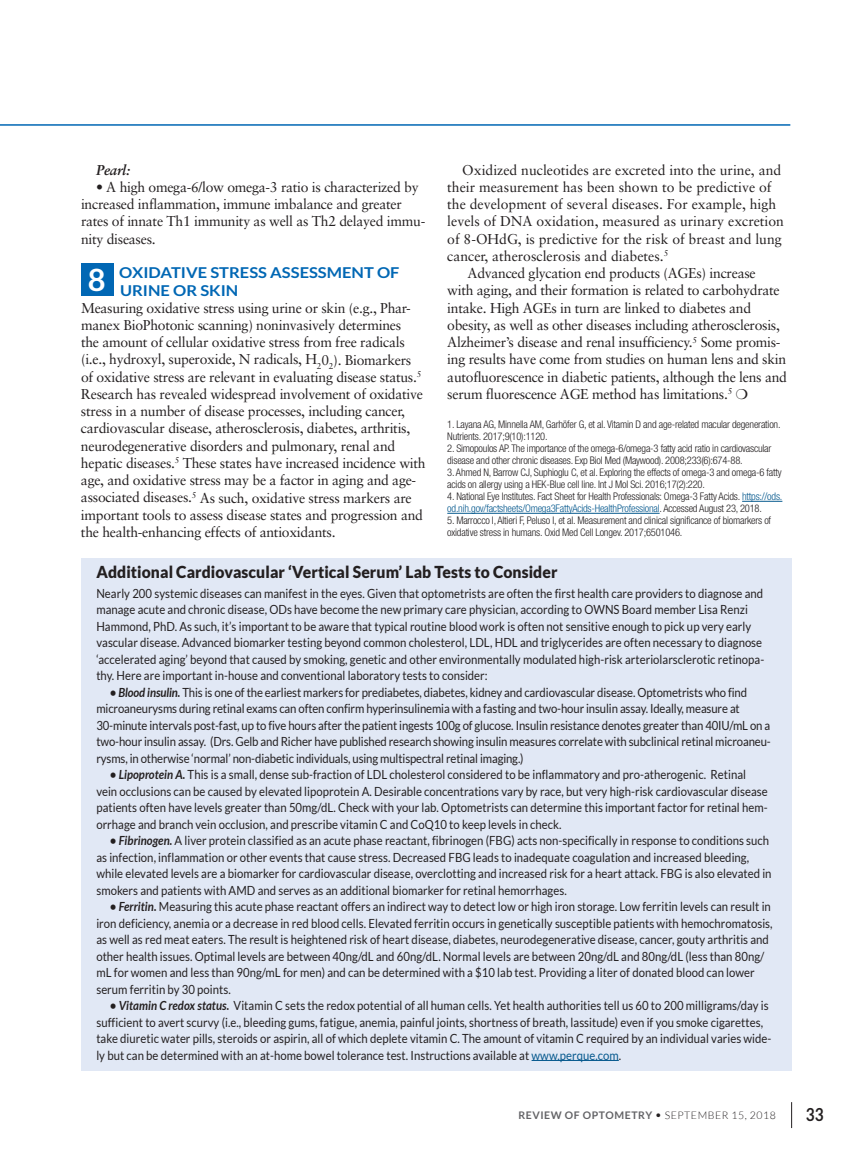
<style>
.page{position:relative;width:864px;height:1161px;background:#fff}
.page>*{position:absolute;margin:0;border:0;box-sizing:border-box;transform-origin:0 0}
.t1{font:700 18px "Lato";color:#231f20;scale:.85 1}
.t2{font:900 16.5px "Lato";letter-spacing:.005em;color:#231f20;scale:.95 1}
.t3{font:700 15px/17.2px "Lato";color:#0167b4;scale:1.1 1}
.t4{font:14.25px/17.2px "Sabon";letter-spacing:-.02em;color:#231f20}
.t5{font:14.25px "Sabon";color:#231f20}
.t6{font:italic 700 14.25px "Sabon";letter-spacing:-.02em;color:#231f20}
.t7{font:12.6px/16.5px "Lato";letter-spacing:.005em;color:#231f20;scale:.9 1}
.t8{font:300 condensed 10.5px/12px "Helvetica Neue";letter-spacing:-.02em;color:#231f20}
.t9{font:700 10.5px "Lato";letter-spacing:.05em;color:#636366}
.s1{font-size:30.75px;color:#fff}
.s2{color:#06598e}
.s3{font-weight:700;font-style:italic}
.s4{font-family:"Helvetica Neue";font-stretch:condensed;color:#231f20}
.s5{font-weight:300;color:#231f20}
</style>
<div class="page">
<svg style="left:791px;top:1102px;width:1px;height:26px"></svg>
<div style="left:81px;top:263px;width:32px;height:33px;background:#0167b4"></div>
<hr style="left:742px;top:501px;width:40px;height:1px;background:#06598e">
<hr style="left:447px;top:513px;width:213px;height:1px;background:#06598e">
<div style="left:81px;top:558px;width:710px;height:512px;background:#e1e8f5"></div>
<hr style="left:532px;top:1060px;width:87px;height:1px;background:#06598e">
<hr style="left:0;top:124px;width:790px;height:2px;background:#0167b4">
<p class="t6" style="left:96px;top:164px;width:36px">Pearl:</p>
<p class="t4" style="left:81px;top:180px;width:346px;text-indent:15px">• A high omega-6/low omega-3 ratio is characterized by increased inflammation, immune imbalance and greater rates of innate Th1 immunity as well as Th2 delayed immu&shy;nity diseases.</p>
<p class="t3" style="left:120px;top:264px;width:256px;text-indent:-32px"><span class="s1">8</span> OXIDATIVE STRESS ASSESSMENT OF<br>URINE OR SKIN</p>
<p class="t4" style="left:81px;top:300px;width:346px">Measuring oxidative stress using urine or skin (e.g., Phar&shy;manex BioPhotonic scanning) noninvasively determines<br>the amount of cellular oxidative stress from free radicals (i.e., hydroxyl, superoxide, N radicals, H<sub>2</sub>0<sub>2</sub>). Biomarkers of oxidative stress are relevant in evaluating disease status.<sup>5<br></sup>Research has revealed widespread involvement of oxidative stress in a number of disease processes, including cancer, cardiovascular disease, atherosclerosis, diabetes, arthritis, neurodegenerative disorders and pulmonary, renal and hepatic diseases.<sup>5</sup> These states have increased incidence with age, and oxidative stress may be a factor in aging and age&shy;associated diseases.<sup>5</sup> As such, oxidative stress markers are important tools to assess disease states and progression and the health-enhancing effects of antioxidants.</p>
<p class="t5" style="left:462px;top:164px;width:320px">Oxidized nucleotides are excreted into the urine, and</p>
<p class="t5" style="left:447px;top:181px;width:326px">their measurement has been shown to be predictive of</p>
<p class="t5" style="left:447px;top:199px;width:330px">the development of several diseases. For example, high</p>
<p class="t5" style="left:447px;top:216px;width:338px">levels of DNA oxidation, measured as urinary excretion</p>
<p class="t5" style="left:447px;top:233px;width:336px">of 8-OHdG, is predictive for the risk of breast and lung</p>
<p class="t5" style="left:447px;top:250px;width:223px">cancer, atherosclerosis and diabetes.<sup>5</sup></p>
<p class="t4" style="left:468px;top:266px;width:290px">Advanced glycation end products (AGEs) increase</p>
<p class="t4" style="left:447px;top:283px;width:334px">with aging, and their formation is related to carbohydrate</p>
<p class="t4" style="left:447px;top:300px;width:305px">intake. High AGEs in turn are linked to diabetes and</p>
<p class="t4" style="left:447px;top:318px;width:334px">obesity, as well as other diseases including atherosclerosis,</p>
<p class="t4" style="left:447px;top:335px;width:335px">Alzheimer’s disease and renal insufficiency.<sup>5</sup> Some promis-</p>
<p class="t4" style="left:447px;top:352px;width:340px">ing results have come from studies on human lens and skin</p>
<p class="t4" style="left:447px;top:369px;width:341px">autofluorescence in diabetic patients, although the lens and</p>
<p class="t4" style="left:447px;top:387px;width:302px">serum fluorescence AGE method has limitations.<sup>5</sup> ❍</p>
<p class="t8" style="left:447px;top:419px;width:335px">1. Layana AG, Minnella AM, Garhöfer G, et al. Vitamin D and age-related macular degeneration.<br>Nutrients. 2017;9(10):1120.</p>
<p class="t8" style="left:447px;top:443px;width:326px">2. Simopoulos AP. The importance of the omega-6/omega-3 fatty acid ratio in cardiovascular disease and other chronic diseases. Exp Biol Med (Maywood). 2008;233(6):674-88.</p>
<p class="t8" style="left:447px;top:467px;width:336px">3. Ahmed N, Barrow CJ, Suphioglu C, et al. Exploring the effects of omega-3 and omega-6 fatty acids on allergy using a HEK-Blue cell line. Int J Mol Sci. 2016;17(2):220.</p>
<p class="t8" style="left:447px;top:491px;width:337px">4. National Eye Institutes. Fact Sheet for Health Professionals: Omega-3 Fatty Acids. <span class="s2">https://ods. od.nih.gov/factsheets/Omega3FattyAcids-HealthProfessional</span>. Accessed August 23, 2018.</p>
<p class="t8" style="left:447px;top:515px;width:325px">5. Marrocco I, Altieri F, Peluso I, et al. Measurement and clinical significance of biomarkers of oxidative stress in humans. Oxid Med Cell Longev. 2017;6501046.</p>
<h2 class="t2" style="left:96px;top:562px;width:487px">Additional Cardiovascular ‘Vertical Serum’ Lab Tests to Consider</h2>
<p class="t7" style="left:96px;top:584px;width:744px">Nearly 200 systemic diseases can manifest in the eyes. Given that optometrists are often the first health care providers to diagnose and manage acute and chronic disease, ODs have become the new primary care physician, according to OWNS Board member Lisa Renzi Hammond, PhD. As such, it’s important to be aware that typical routine blood work is often not sensitive enough to pick up very early vascular disease. Advanced biomarker testing beyond common cholesterol, LDL, HDL and triglycerides are often necessary to diagnose ‘accelerated aging’ beyond that caused by smoking, genetic and other environmentally modulated high-risk arteriolarsclerotic retinopa&shy;thy. Here are important in-house and conventional laboratory tests to consider:</p>
<p class="t7" style="left:96px;top:683px;width:751px;text-indent:14px"><span class="s3">• Blood insulin.</span> This is one of the earliest markers for prediabetes, diabetes, kidney and cardiovascular disease. Optometrists who find microaneurysms during retinal exams can often confirm hyperinsulinemia with a fasting and two-hour insulin assay. Ideally, measure at 30-minute intervals post-fast, up to five hours after the patient ingests 100g of glucose. Insulin resistance denotes greater than 40IU/mL on a two-hour insulin assay. (Drs. Gelb and Richer have published research showing insulin measures correlate with subclinical retinal microaneu&shy;rysms, in otherwise ‘normal’ non-diabetic individuals, using multispectral retinal imaging.)</p>
<p class="t7" style="left:96px;top:766px;width:747px;text-indent:14px"><span class="s3">• Lipoprotein A.</span> This is a small, dense sub-fraction of LDL cholesterol considered to be inflammatory and pro-atherogenic. Retinal vein occlusions can be caused by elevated lipoprotein A. Desirable concentrations vary by race, but very high-risk cardiovascular disease patients often have levels greater than 50mg/dL. Check with your lab. Optometrists can determine this important factor for retinal hem&shy;orrhage and branch vein occlusion, and prescribe vitamin C and CoQ10 to keep levels in check.</p>
<p class="t7" style="left:96px;top:832px;width:752px;text-indent:14px"><span class="s3">• Fibrinogen.</span> A liver protein classified as an acute phase reactant, fibrinogen (FBG) acts non-specifically in response to conditions such as infection, inflammation or other events that cause stress. Decreased FBG leads to inadequate coagulation and increased bleeding, while elevated levels are a biomarker for cardiovascular disease, overclotting and increased risk for a heart attack. FBG is also elevated in smokers and patients with AMD and serves as an additional biomarker for retinal hemorrhages.</p>
<p class="t7" style="left:96px;top:898px;width:753px;text-indent:13px"><span class="s3">• Ferritin.</span> Measuring this acute phase reactant offers an indirect way to detect low or high iron storage. Low ferritin levels can result in iron deficiency, anemia or a decrease in red blood cells. Elevated ferritin occurs in genetically susceptible patients with hemochromatosis, as well as red meat eaters. The result is heightened risk of heart disease, diabetes, neurodegenerative disease, cancer, gouty arthritis and other health issues. Optimal levels are between 40ng/dL and 60ng/dL. Normal levels are between 20ng/dL and 80ng/dL (less than 80ng/ mL for women and less than 90ng/mL for men) and can be determined with a $10 lab test. Providing a liter of donated blood can lower serum ferritin by 30 points.</p>
<p class="t7" style="left:96px;top:997px;width:752px;text-indent:14px"><span class="s3">• Vitamin C redox status.</span> Vitamin C sets the redox potential of all human cells. Yet health authorities tell us 60 to 200 milligrams/day is sufficient to avert scurvy (i.e., bleeding gums, fatigue, anemia, painful joints, shortness of breath, lassitude) even if you smoke cigarettes, take diuretic water pills, steroids or aspirin, all of which deplete vitamin C. The amount of vitamin C required by an individual varies wide&shy;ly but can be determined with an at-home bowel tolerance test. Instructions available at <span class="s2">www.perque.com</span>.</p>
<p class="t9" style="left:519px;top:1109px;width:259px">REVIEW OF OPTOMETRY <span class="s4">•</span> <span class="s5">SEPTEMBER 15, 2018</span></p>
<h1 class="t1" style="left:806px;top:1103px;width:22px">33</h1>
</div>
